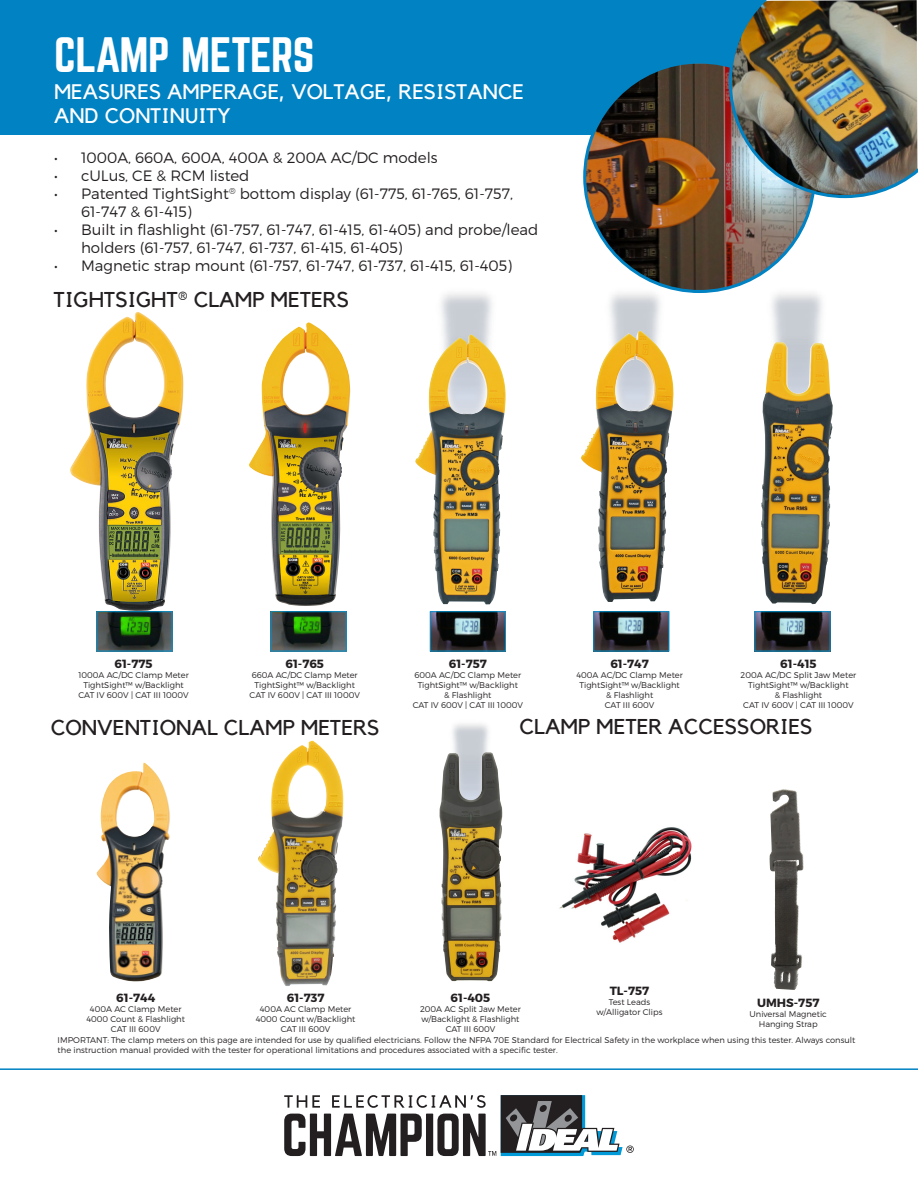
<style>
.page{position:relative;width:918px;height:1188px;background:#fff}
.page>*{position:absolute;margin:0;border:0;box-sizing:border-box;transform-origin:0 0}
.t1{font:43.5px "Norwester";letter-spacing:-.01em;color:#fff}
.t2{font:21.45px "Kollektif";color:#231f20}
.t3{font:21px/24px "Kollektif";color:#fff}
.t4{font:300 15px/18px "Montserrat";color:#231f20}
.t5{font:700 11.85px "Montserrat";color:#231f20}
.t6{font:300 8.25px/10.1px "Montserrat";color:#231f20;text-align:center}
</style>
<div class="page">
<img style="left:452px;top:724px;width:37px;height:28px">
<div style="left:0;top:0;width:918px;height:135px;background:#0082c3"></div>
<svg style="left:284px;top:1095px;width:350px;height:61px"></svg>
<img style="left:584px;top:64px;width:229px;height:228px">
<img style="left:728px;top:0;width:190px;height:198px">
<hr style="left:0;top:1068px;width:918px;height:2px;background:#0082c3">
<img style="left:70px;top:312px;width:113px;height:299px">
<img style="left:581px;top:331px;width:93px;height:271px">
<img style="left:415px;top:334px;width:91px;height:270px">
<img style="left:761px;top:342px;width:72px;height:262px">
<img style="left:249px;top:322px;width:101px;height:284px">
<img style="left:98px;top:613px;width:73px;height:37px">
<div style="left:96px;top:611px;width:77px;height:41px;border:1px solid #0093d0"></div>
<img style="left:432px;top:613px;width:72px;height:37px">
<div style="left:430px;top:611px;width:76px;height:41px;border:1px solid #0093d0"></div>
<img style="left:595px;top:613px;width:72px;height:37px">
<div style="left:593px;top:611px;width:76px;height:41px;border:1px solid #0093d0"></div>
<img style="left:756px;top:613px;width:73px;height:37px">
<div style="left:754px;top:611px;width:77px;height:41px;border:1px solid #0093d0"></div>
<img style="left:770px;top:789px;width:34px;height:201px">
<img style="left:273px;top:613px;width:72px;height:37px">
<div style="left:271px;top:611px;width:76px;height:41px;border:1px solid #0093d0"></div>
<img style="left:559px;top:827px;width:133px;height:116px">
<img style="left:258px;top:741px;width:86px;height:245px">
<img style="left:439px;top:752px;width:64px;height:229px">
<img style="left:96px;top:763px;width:74px;height:219px">
<h1 class="t1" style="left:54px;top:34px;width:262px">CLAMP METERS</h1>
<h3 class="t3" style="left:54px;top:80px;width:472px">MEASURES AMPERAGE, VOLTAGE, RESISTANCE<br>AND CONTINUITY</h3>
<h3 class="t4" style="left:54px;top:148px;width:385px">• 1000A, 660A, 600A, 400A &amp; 200A AC/DC models</h3>
<h3 class="t4" style="left:54px;top:166px;width:197px">• cULus, CE &amp; RCM listed</h3>
<h3 class="t4" style="left:81px;top:184px;width:433px;text-indent:-27px">• Patented TightSight<sup>®</sup> bottom display (61-775, 61-765, 61-757,<br>61-747 &amp; 61-415)</h3>
<h3 class="t4" style="left:81px;top:220px;width:459px;text-indent:-27px">• Built in flashlight (61-757, 61-747, 61-415, 61-405) and probe/lead holders (61-757, 61-747, 61-737, 61-415, 61-405)</h3>
<h3 class="t4" style="left:54px;top:256px;width:460px">• Magnetic strap mount (61-757, 61-747, 61-737, 61-415, 61-405)</h3>
<h2 class="t2" style="left:54px;top:287px;width:297px">TIGHTSIGHT<sup>®</sup> CLAMP METERS</h2>
<h3 class="t5" style="left:115px;top:656px;width:40px">61-775</h3>
<p class="t6" style="left:78px;top:670px;width:112px">1000A AC/DC Clamp Meter<br>TightSight™ w/Backlight<br>CAT IV 600V | CAT III 1000V</p>
<h3 class="t5" style="left:286px;top:656px;width:40px">61-765</h3>
<p class="t6" style="left:250px;top:670px;width:112px">660A AC/DC Clamp Meter<br>TightSight™ w/Backlight<br>CAT IV 600V | CAT III 1000V</p>
<h2 class="t2" style="left:51px;top:715px;width:330px">CONVENTIONAL CLAMP METERS</h2>
<h3 class="t5" style="left:449px;top:656px;width:40px">61-757</h3>
<p class="t6" style="left:413px;top:670px;width:112px">600A AC/DC Clamp Meter<br>TightSight™ w/Backlight<br>&amp; Flashlight<br>CAT IV 600V | CAT III 1000V</p>
<h3 class="t5" style="left:610px;top:656px;width:40px">61-747</h3>
<p class="t6" style="left:576px;top:670px;width:108px">400A AC/DC Clamp Meter<br>TightSight™ w/Backlight &amp; Flashlight<br>CAT III 600V</p>
<h3 class="t5" style="left:780px;top:656px;width:38px">61-415</h3>
<p class="t6" style="left:741px;top:670px;width:117px">200A AC/DC Split Jaw Meter<br>TightSight™ w/Backlight<br>&amp; Flashlight<br>CAT IV 600V | CAT III 1000V</p>
<h2 class="t2" style="left:519px;top:714px;width:295px">CLAMP METER ACCESSORIES</h2>
<h3 class="t5" style="left:610px;top:984px;width:41px">TL-757</h3>
<p class="t6" style="left:596px;top:997px;width:68px">Test Leads w/Alligator Clips</p>
<h3 class="t5" style="left:757px;top:996px;width:64px">UMHS-757</h3>
<h3 class="t5" style="left:451px;top:990px;width:41px">61-405</h3>
<p class="t6" style="left:420px;top:1004px;width:102px">200A AC Split Jaw Meter w/Backlight &amp; Flashlight<br>CAT III 600V</p>
<p class="t6" style="left:58px;top:1035px;width:799px;text-align:left">IMPORTANT: The clamp meters on this page are intended for use by qualified electricians. Follow the NFPA 70E Standard for Electrical Safety in the workplace when using this tester. Always consult the instruction manual provided with the tester for operational limitations and procedures associated with a specific tester.</p>
<h3 class="t5" style="left:116px;top:990px;width:40px">61-744</h3>
<p class="t6" style="left:86px;top:1004px;width:100px">400A AC Clamp Meter<br>4000 Count &amp; Flashlight<br>CAT III 600V</p>
<h3 class="t5" style="left:287px;top:990px;width:39px">61-737</h3>
<p class="t6" style="left:256px;top:1004px;width:101px">400A AC Clamp Meter<br>4000 Count w/Backlight<br>CAT III 600V</p>
<p class="t6" style="left:750px;top:1009px;width:79px">Universal Magnetic<br>Hanging Strap</p>
</div>
